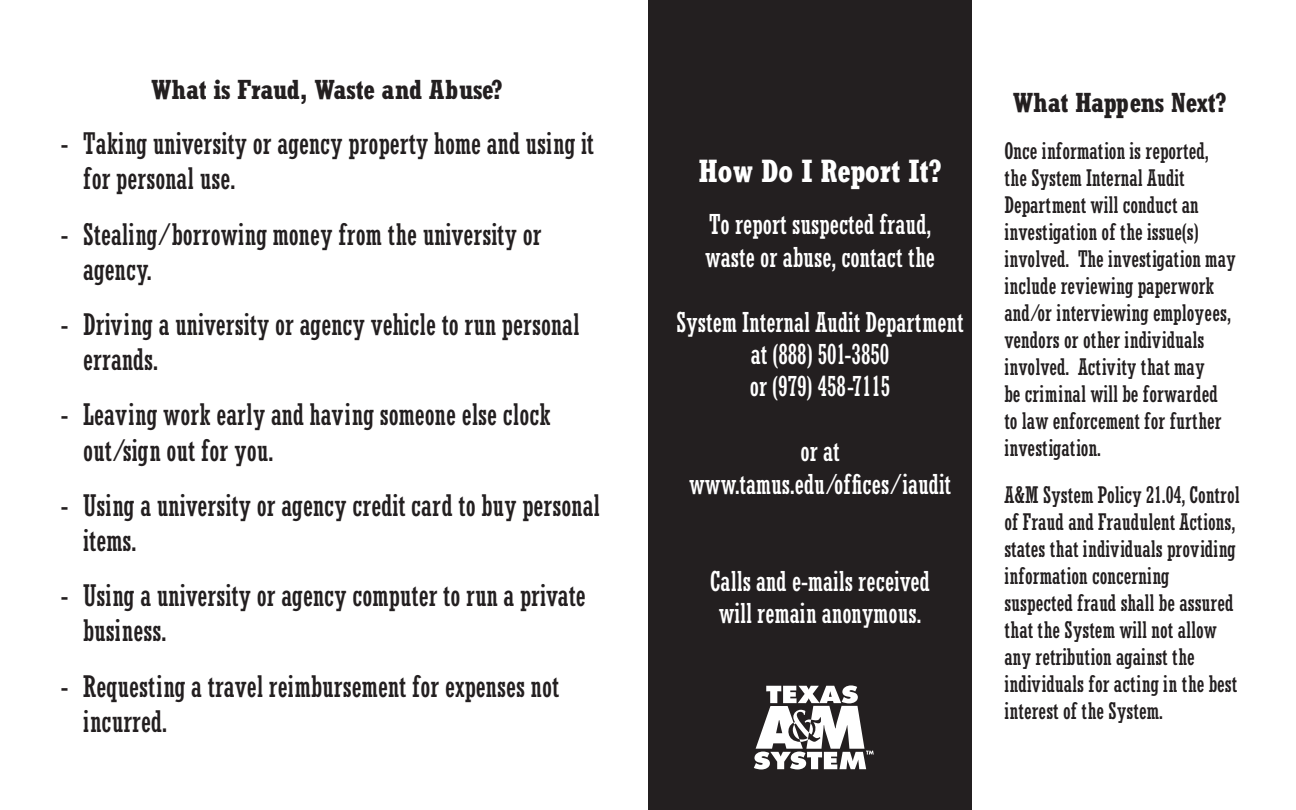
<style>
.page{position:relative;width:1296px;height:810px;background:#fff}
.page>*{position:absolute;margin:0;border:0;box-sizing:border-box;transform-origin:0 0}
.t1{font:700 31.5px "Astute Cond S Si";color:#fff}
.t2{font:29.25px/35.1px "Astute Cond S Si";color:#231f20}
.t3{font:27px/32.4px "Astute Cond S Si";color:#fff;text-align:center}
.t4{font:700 27px "Astute Cond S Si";color:#231f20}
.t5{font:22.5px/27px "Astute Cond S Si";color:#231f20}
</style>
<div class="page">
<div style="left:648px;top:0;width:324px;height:810px;background:#231f20"></div>
<svg style="left:754px;top:685px;width:120px;height:85px"></svg>
<p class="t4" style="left:152px;top:73px;width:352px">What is Fraud, Waste and Abuse?</p>
<h2 class="t2" style="left:83px;top:126px;width:512px;text-indent:-22px">- Taking university or agency property home and using it for personal use.</h2>
<h2 class="t2" style="left:83px;top:217px;width:460px;text-indent:-22px">- Stealing/borrowing money from the university or agency.</h2>
<h2 class="t2" style="left:83px;top:307px;width:498px;text-indent:-22px">- Driving a university or agency vehicle to run personal errands.</h2>
<h2 class="t2" style="left:83px;top:398px;width:469px;text-indent:-22px">- Leaving work early and having someone else clock out/sign out for you.</h2>
<h2 class="t2" style="left:83px;top:488px;width:518px;text-indent:-22px">- Using a university or agency credit card to buy personal items.</h2>
<h2 class="t2" style="left:83px;top:579px;width:504px;text-indent:-22px">- Using a university or agency computer to run a private business.</h2>
<h2 class="t2" style="left:83px;top:669px;width:477px;text-indent:-22px">- Requesting a travel reimbursement for expenses not incurred.</h2>
<h1 class="t1" style="left:699px;top:152px;width:244px">How Do I Report It?</h1>
<p class="t3" style="left:705px;top:209px;width:232px;text-align:left">To report suspected fraud, waste or abuse, contact the</p>
<p class="t3" style="left:676px;top:306px;width:289px">System Internal Audit Department at (888) 501-3850<br>or (979) 458-7115</p>
<p class="t3" style="left:689px;top:435px;width:264px">or at www.tamus.edu/offices/iaudit</p>
<p class="t3" style="left:710px;top:565px;width:221px">Calls and e-mails received will remain anonymous.</p>
<p class="t4" style="left:1013px;top:86px;width:215px">What Happens Next?</p>
<p class="t5" style="left:1004px;top:137px;width:233px">Once information is reported, the System Internal Audit<br>Department will conduct an investigation of the issue(s) involved. The investigation may include reviewing paperwork and/or interviewing employees, vendors or other individuals involved. Activity that may<br>be criminal will be forwarded to law enforcement for further investigation.</p>
<p class="t5" style="left:1004px;top:482px;width:237px">A&amp;M System Policy 21.04, Control of Fraud and Fraudulent Actions, states that individuals providing information concerning suspected fraud shall be assured that the System will not allow any retribution against the individuals for acting in the best interest of the System.</p>
</div>
